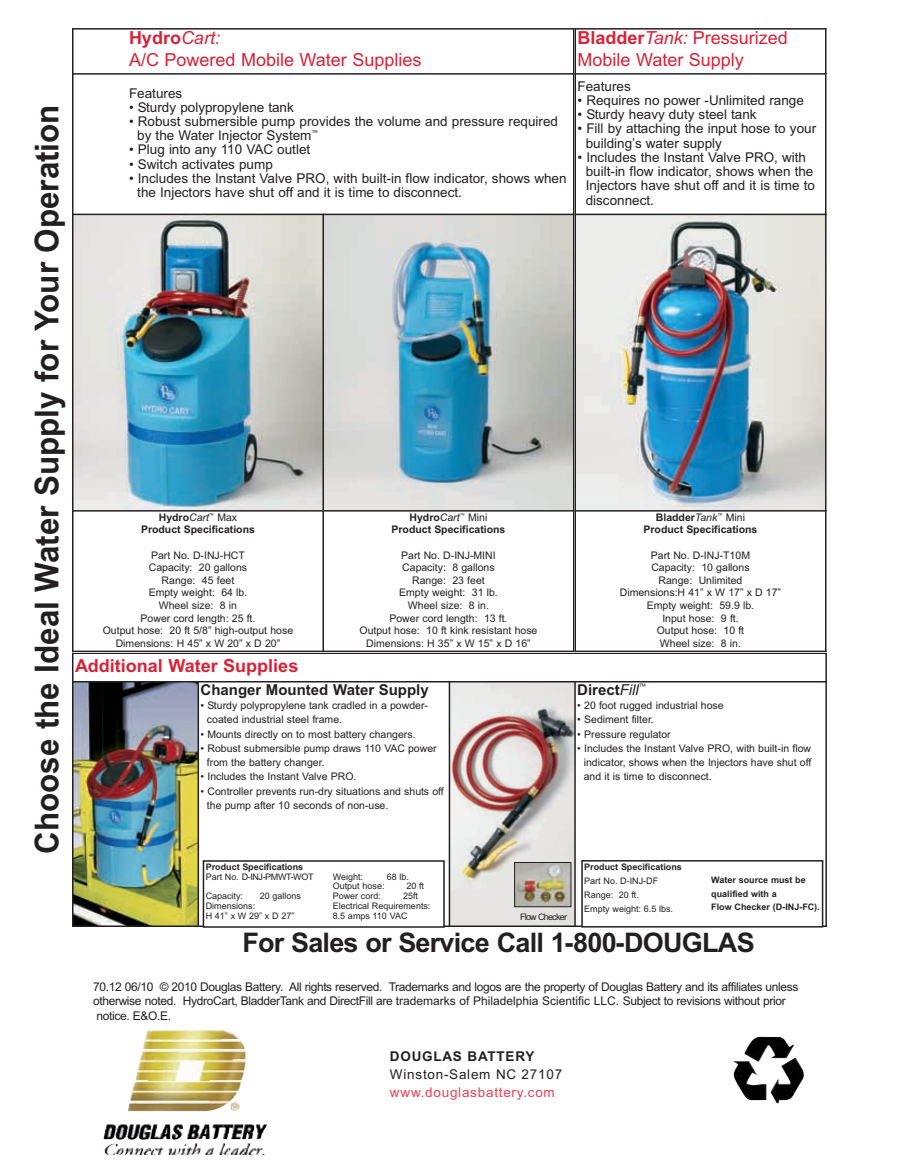
<style>
.page{position:relative;width:900px;height:1170px;background:#fff}
.page>*{position:absolute;margin:0;border:0;box-sizing:border-box;transform-origin:0 0}
.t1{font:700 33px "Arial";color:#231f20;scale:.95 1}
.t2{font:700 27px "Arial";letter-spacing:-.03em;color:#231f20}
.t3{font:18px/21.6px "Arial";color:#d82237}
.t4{font:700 18px "Arial";color:#d82237}
.t5{font:700 15px "Arial";color:#231f20}
.t6{font:13.5px/14.2px "Arial";color:#231f20}
.t7{font:13.5px "Arial";letter-spacing:.055em;color:#ee3d56}
.t8{font:13.5px "Arial";letter-spacing:.055em;color:#231f20}
.t9{font:700 13.5px "Arial";letter-spacing:.055em;color:#231f20}
.t10{font:12px/14.4px "Arial";letter-spacing:-.03em;color:#231f20}
.t11{font:10.5px/12.6px "Arial";color:#231f20}
.t12{font:700 10.5px/12.6px "Arial";color:#231f20;text-align:center}
.t13{font:9px/9.8px "Arial";color:#231f20}
.t14{font:700 9px/13.5px "Arial";color:#231f20}
.t15{font:9px "Arial";letter-spacing:-.085em;color:#231f20}
.s1{font-weight:700}
.s2{font-style:italic}
.s3{font-weight:400;font-style:italic}
.s4{font-weight:400}
</style>
<div class="page">
<img style="left:72px;top:28px;width:755px;height:1127px">
<h1 class="t1" style="left:28px;top:854px;width:790px;rotate:-90deg">Choose the Ideal Water Supply for Your Operation</h1>
<h3 class="t3" style="left:129px;top:27px;width:294px"><span class="s1">Hydro</span><span class="s2">Cart:<br></span>A/C Powered Mobile Water Supplies</h3>
<p class="t6" style="left:129px;top:86px;width:55px">Features</p>
<p class="t6" style="left:129px;top:100px;width:166px">• Sturdy polypropylene tank</p>
<p class="t6" style="left:137px;top:114px;width:422px;text-indent:-8px">• Robust submersible pump provides the volume and pressure required by the Water Injector System<sup>™</sup></p>
<p class="t6" style="left:129px;top:143px;width:183px">• Plug into any 110 VAC outlet</p>
<p class="t6" style="left:129px;top:157px;width:145px">• Switch activates pump</p>
<p class="t6" style="left:137px;top:171px;width:431px;text-indent:-8px">• Includes the Instant Valve PRO, with built-in flow indicator, shows when the Injectors have shut off and it is time to disconnect.</p>
<h3 class="t3" style="left:577px;top:27px;width:212px"><span class="s1">Bladder</span><span class="s2">Tank:</span> Pressurized<br>Mobile Water Supply</h3>
<p class="t6" style="left:577px;top:79px;width:55px">Features</p>
<p class="t6" style="left:577px;top:93px;width:228px">• Requires no power -Unlimited range</p>
<p class="t6" style="left:577px;top:107px;width:181px">• Sturdy heavy duty steel tank</p>
<p class="t6" style="left:586px;top:122px;width:232px;text-indent:-8px">• Fill by attaching the input hose to your building’s water supply</p>
<p class="t6" style="left:586px;top:150px;width:231px;text-indent:-8px">• Includes the Instant Valve PRO, with built-in flow indicator, shows when the<br>Injectors have shut off and it is time to disconnect.</p>
<p class="t12" style="left:141px;top:511px;width:115px">Hydro<span class="s3">Cart</span><sup>™</sup> <span class="s4">Max<br></span>Product Specifications</p>
<p class="t11" style="left:103px;top:549px;width:192px;text-align:center">Part No. D-INJ-HCT<br>Capacity: 20 gallons<br>Range: 45 feet<br>Empty weight: 64 lb.<br>Wheel size: 8 in<br>Power cord length: 25 ft.<br>Output hose: 20 ft 5/8” high-output hose<br>Dimensions: H 45” x W 20” x D 20”</p>
<p class="t12" style="left:392px;top:511px;width:115px">Hydro<span class="s3">Cart</span><sup>™</sup> <span class="s4">Mini<br></span>Product Specifications</p>
<p class="t11" style="left:359px;top:549px;width:179px;text-align:center">Part No. D-INJ-MINI<br>Capacity: 8 gallons<br>Range: 23 feet<br>Empty weight: 31 lb.<br>Wheel size: 8 in.<br>Power cord length: 13 ft.<br>Output hose: 10 ft kink resistant hose<br>Dimensions: H 35” x W 15” x D 16”</p>
<h3 class="t4" style="left:75px;top:655px;width:225px">Additional Water Supplies</h3>
<h3 class="t5" style="left:201px;top:681px;width:230px">Changer Mounted Water Supply</h3>
<p class="t11" style="left:207px;top:698px;width:223px;line-height:14.2px;text-indent:-6px">• Sturdy polypropylene tank cradled in a powder&shy;coated industrial steel frame.</p>
<p class="t11" style="left:201px;top:728px;width:217px">• Mounts directly on to most battery changers.</p>
<p class="t11" style="left:207px;top:741px;width:231px;line-height:14.2px;text-indent:-6px">• Robust submersible pump draws 110 VAC power from the battery changer.</p>
<p class="t11" style="left:201px;top:770px;width:157px">• Includes the Instant Valve PRO.</p>
<p class="t11" style="left:207px;top:784px;width:238px;line-height:14.2px;text-indent:-6px">• Controller prevents run-dry situations and shuts off the pump after 10 seconds of non-use.</p>
<p class="t12" style="left:644px;top:511px;width:115px">Bladder<span class="s3">Tank</span><sup>™</sup> <span class="s4">Mini<br></span>Product Specifications</p>
<p class="t11" style="left:620px;top:549px;width:163px;text-align:center">Part No. D-INJ-T10M<br>Capacity: 10 gallons<br>Range: Unlimited<br>Dimensions:H 41” x W 17” x D 17”<br>Empty weight: 59.9 lb.<br>Input hose: 9 ft.<br>Output hose: 10 ft<br>Wheel size: 8 in.</p>
<h3 class="t5" style="left:577px;top:681px;width:71px">Direct<span class="s3">Fill</span><sup>™</sup></h3>
<p class="t11" style="left:577px;top:699px;width:148px">• 20 foot rugged industrial hose</p>
<p class="t11" style="left:577px;top:713px;width:78px">• Sediment filter.</p>
<p class="t11" style="left:577px;top:728px;width:95px">• Pressure regulator</p>
<p class="t11" style="left:584px;top:741px;width:229px;line-height:14.2px;text-align:justify;text-indent:-6px">• Includes the Instant Valve PRO, with built-in flow indicator, shows when the Injectors have shut off and it is time to disconnect.</p>
<p class="t14" style="left:206px;top:860px;width:99px">Product Specifications</p>
<p class="t13" style="left:206px;top:867px;width:109px;line-height:19.5px">Part No. D-INJ-PMWT-WOT<br>Capacity:</p>
<p class="t13" style="left:260px;top:891px;width:43px">20 gallons</p>
<p class="t13" style="left:206px;top:901px;width:90px">Dimensions:<br>H41”xW29”xD27”</p>
<p class="t13" style="left:333px;top:872px;width:32px">Weight:</p>
<p class="t13" style="left:387px;top:872px;width:24px">68 lb.</p>
<p class="t13" style="left:333px;top:881px;width:53px">Output hose:</p>
<p class="t13" style="left:407px;top:881px;width:19px">20 ft</p>
<p class="t13" style="left:333px;top:891px;width:50px">Power cord:</p>
<p class="t13" style="left:333px;top:891px;width:99px;text-indent:70px">25ft<br>Electrical Requirements:<br>8.5 amps 110 VAC</p>
<p class="t15" style="left:520px;top:911px;width:49px">Flow Checker</p>
<p class="t14" style="left:584px;top:860px;width:99px">Product Specifications</p>
<p class="t13" style="left:584px;top:874px;width:90px;line-height:14.2px">Part No. D-INJ-DF<br>Range: 20 ft.<br>Empty weight: 6.5 lbs.</p>
<p class="t14" style="left:711px;top:873px;width:110px">Water source must be qualified with a<br>Flow Checker (D-INJ-FC).</p>
<h2 class="t2" style="left:242px;top:927px;width:514px">For Sales or Service Call 1-800-DOUGLAS</h2>
<p class="t10" style="left:93px;top:979px;width:707px">70.12 06/10 © 2010 Douglas Battery. All rights reserved. Trademarks and logos are the property of Douglas Battery and its affiliates unless otherwise noted. HydroCart, BladderTank and DirectFill are trademarks of Philadelphia Scientific LLC. Subject to revisions without prior notice. E&amp;O.E.</p>
<p class="t9" style="left:390px;top:1048px;width:146px">DOUGLAS BATTERY</p>
<p class="t8" style="left:390px;top:1066px;width:174px">Winston-Salem NC 27107</p>
<p class="t7" style="left:390px;top:1084px;width:166px">www.douglasbattery.com</p>
</div>
